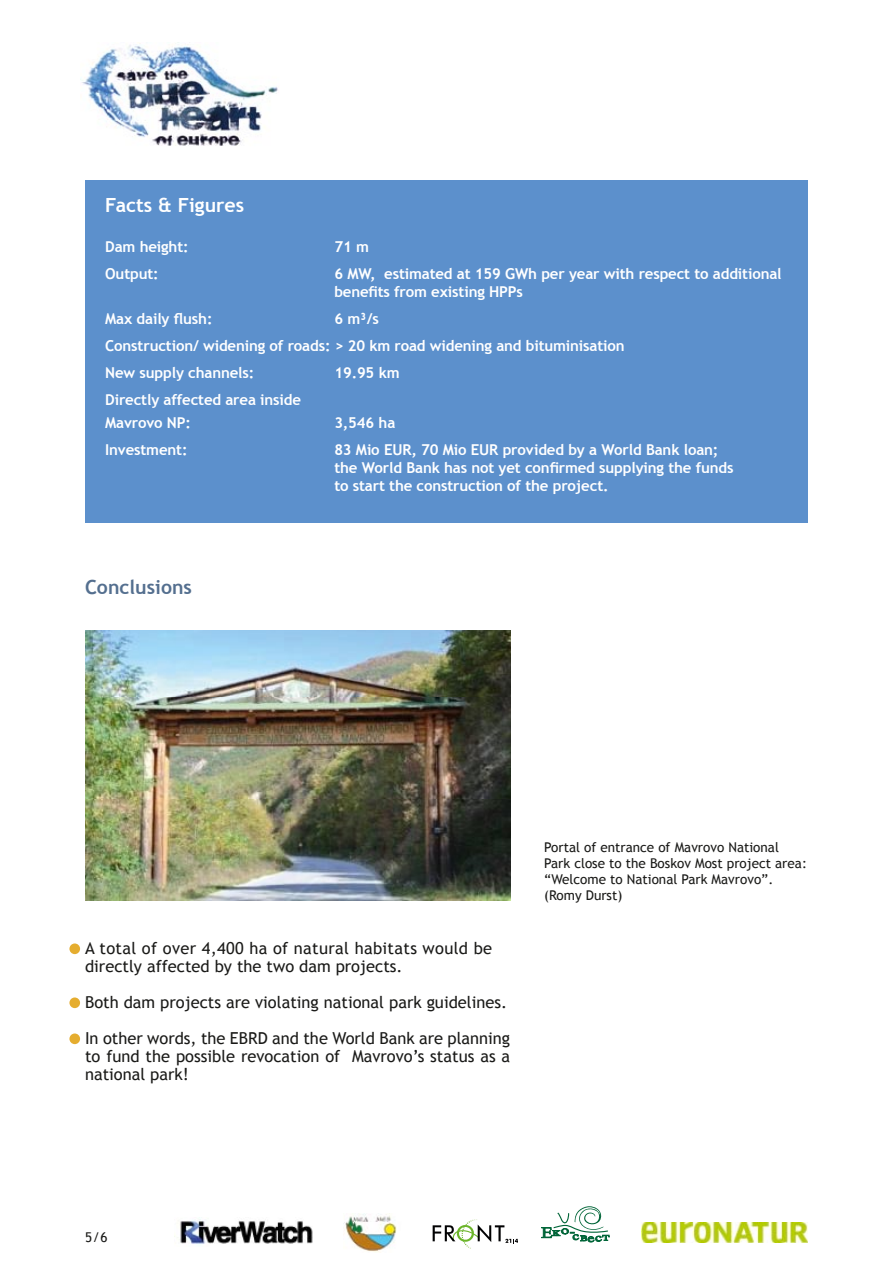
<style>
.page{position:relative;width:893px;height:1263px;background:#fff}
.page>*{position:absolute;margin:0;border:0;box-sizing:border-box;transform-origin:0 0}
.t1{font:700 19.5px "Trebuchet MS";color:#fff}
.t2{font:700 19.5px "Trebuchet MS";color:#546f8f}
.t3{font:16.5px/36px "Trebuchet MS";color:#1a1a18}
.t4{font:16.5px/18px "Trebuchet MS";letter-spacing:.02em;color:#1a1a18}
.t5{font:700 15px/18px "Trebuchet MS";letter-spacing:-.01em;color:#fff}
.t6{font:13.5px/16.2px "Trebuchet MS";color:#1a1a18}
</style>
<div class="page">
<div style="left:85px;top:180px;width:723px;height:342px;background:#5c90cc"></div>
<div style="left:69px;top:943px;width:11px;height:11px;background:#e5ad2f;border-radius:50%"></div>
<div style="left:69px;top:997px;width:11px;height:11px;background:#e5ad2f;border-radius:50%"></div>
<div style="left:69px;top:1033px;width:11px;height:11px;background:#e5ad2f;border-radius:50%"></div>
<img style="left:82px;top:44px;width:196px;height:102px">
<img style="left:85px;top:630px;width:425px;height:270px">
<img style="left:641px;top:1222px;width:167px;height:20px">
<img style="left:177px;top:1217px;width:136px;height:27px">
<img style="left:344px;top:1214px;width:53px;height:38px">
<svg style="left:541px;top:1206px;width:68px;height:36px"></svg>
<svg style="left:433px;top:1219px;width:84px;height:30px"></svg>
<h1 class="t1" style="left:105px;top:193px;width:140px">Facts &amp; Figures</h1>
<p class="t5" style="left:105px;top:238px;width:85px">Dam height:</p>
<p class="t5" style="left:334px;top:238px;width:36px">71 m</p>
<p class="t5" style="left:105px;top:265px;width:55px">Output:</p>
<p class="t5" style="left:334px;top:265px;width:449px">6 MW, estimated at 159 GWh per year with respect to additional benefits from existing HPPs</p>
<p class="t5" style="left:105px;top:310px;width:109px">Max daily flush:</p>
<p class="t5" style="left:105px;top:305px;width:521px;line-height:27px;text-indent:229px">6 m³/s<br>Construction/ widening of roads: &gt; 20 km road widening and bituminisation<br>New supply channels:</p>
<p class="t5" style="left:334px;top:364px;width:67px">19.95 km</p>
<p class="t5" style="left:105px;top:388px;width:197px;line-height:22.5px">Directly affected area inside<br>Mavrovo NP:</p>
<p class="t5" style="left:334px;top:413px;width:63px">3,546 ha</p>
<p class="t5" style="left:105px;top:440px;width:84px">Investment:</p>
<p class="t5" style="left:334px;top:440px;width:401px">83 Mio EUR, 70 Mio EUR provided by a World Bank loan; the World Bank has not yet confirmed supplying the funds to start the construction of the project.</p>
<h1 class="t2" style="left:85px;top:575px;width:108px">Conclusions</h1>
<p class="t4" style="left:85px;top:939px;width:409px">A total of over 4,400 ha of natural habitats would be directly affected by the two dam projects.</p>
<p class="t3" style="left:85px;top:984px;width:427px">Both dam projects are violating national park guidelines.<br>In other words, the EBRD and the World Bank are planning</p>
<p class="t3" style="left:85px;top:1047px;width:427px;line-height:18px">to fund the possible revocation of Mavrovo’s status as a national park!</p>
<p class="t6" style="left:544px;top:839px;width:264px">Portal of entrance of Mavrovo National<br>Park close to the Boskov Most project area: “Welcome to National Park Mavrovo”. (Romy Durst)</p>
<p class="t6" style="left:85px;top:1229px;width:24px">5/6</p>
</div>
